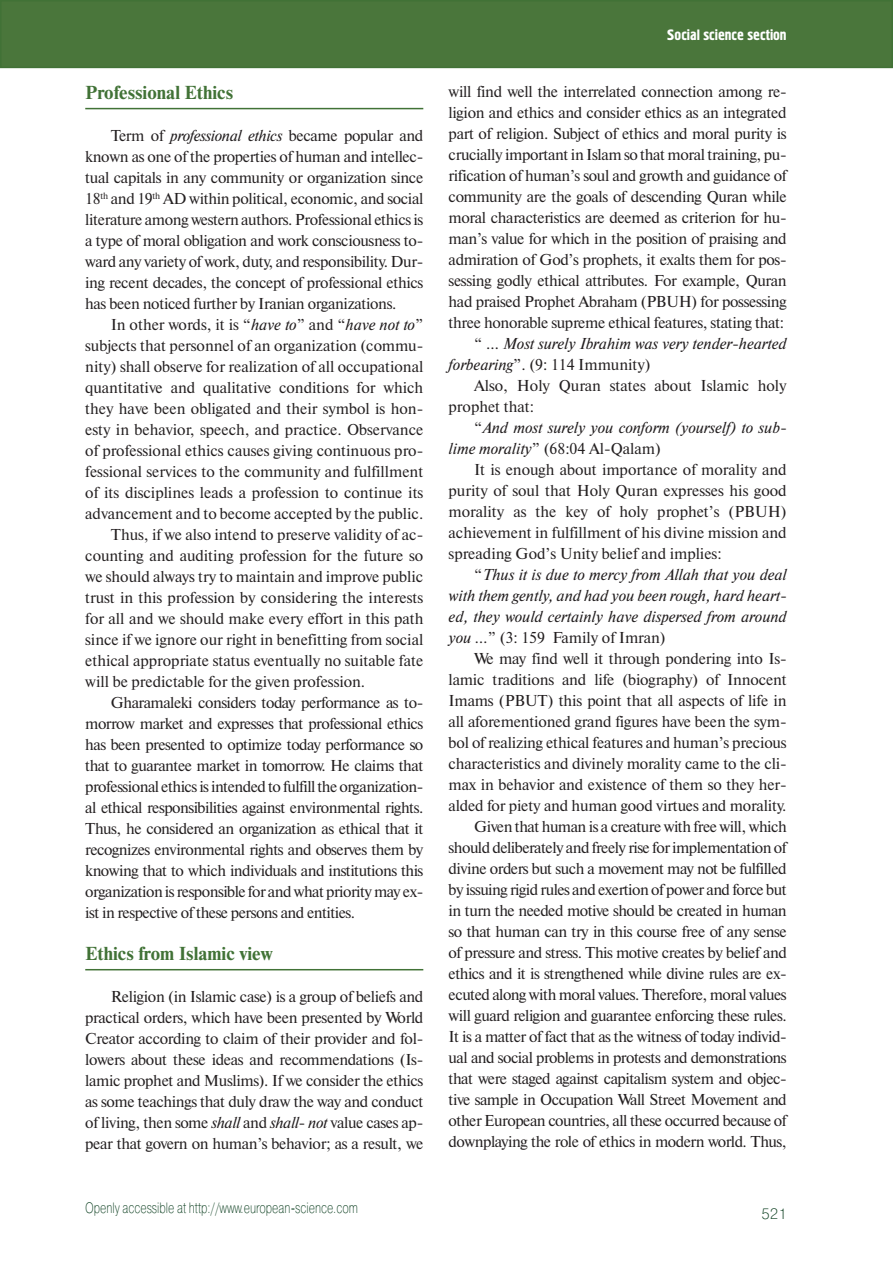
<style>
.page{position:relative;width:893px;height:1263px;background:#fff}
.page>*{position:absolute;margin:0;border:0;box-sizing:border-box;transform-origin:0 0}
.Заголовок{font:700 18.75px "Newton C";color:#417236}
.Текст_статьи{font:15.75px/21px "Newton C";letter-spacing:-.02em;color:#231f20;text-align:justify}
.Текст_статьи-2{font:italic 15.75px/21px "Newton C";color:#231f20}
.Текст_статьи-3{font:15.75px/21px "Newton C";color:#231f20}
.t1{font:15px "Pragmatica Light C";color:#0b3e1f;scale:.75 1}
.t2{font:15px "Hermes C";color:#fff}
.t3{font:15px "Pragmatica Light C";color:#0b3e1f}
.s1{font-style:italic}
.s2{font-style:normal}
</style>
<div class="page">
<div style="left:1px;top:1px;width:891px;height:66px;background:#4a763b"></div>
<div style="left:0;top:0;width:893px;height:68px;border:2px solid #417236"></div>
<hr style="left:85px;top:108px;width:338px;height:1px;background:#417236">
<hr style="left:85px;top:969px;width:338px;height:1px;background:#417236">
<p class="Заголовок" style="left:85px;top:82px;width:149px">Professional Ethics</p>
<p class="Текст_статьи" style="left:85px;top:126px;width:340px;text-indent:26px">Term of <span class="s1">professional ethics</span> became popular and known as one of the properties of human and intellec&shy;tual capitals in any community or organization since 18<sup>th</sup> and 19<sup>th</sup> AD within political, economic, and social literature among western authors. Professional ethics is a type of moral obligation and work consciousness to&shy;ward any variety of work, duty, and responsibility. Dur&shy;ing recent decades, the concept of professional ethics has been noticed further by Iranian organizations.</p>
<p class="Текст_статьи" style="left:85px;top:315px;width:340px;text-indent:26px">In other words, it is “<span class="s1">have to</span>” and “<span class="s1">have not to</span>” subjects that personnel of an organization (commu&shy;nity) shall observe for realization of all occupational quantitative and qualitative conditions for which they have been obligated and their symbol is hon&shy;esty in behavior, speech, and practice. Observance of professional ethics causes giving continuous pro&shy;fessional services to the community and fulfillment of its disciplines leads a profession to continue its advancement and to become accepted by the public.</p>
<p class="Текст_статьи" style="left:85px;top:525px;width:340px;text-indent:26px">Thus, if we also intend to preserve validity of ac&shy;counting and auditing profession for the future so we should always try to maintain and improve public trust in this profession by considering the interests for all and we should make every effort in this path since if we ignore our right in benefitting from social ethical appropriate status eventually no suitable fate will be predictable for the given profession.</p>
<p class="Текст_статьи" style="left:85px;top:693px;width:340px;text-indent:26px">Gharamaleki considers today performance as to&shy;morrow market and expresses that professional ethics has been presented to optimize today performance so that to guarantee market in tomorrow. He claims that professional ethics is intended to fulfill the organization&shy;al ethical responsibilities against environmental rights.<br>Thus, he considered an organization as ethical that it recognizes environmental rights and observes them by knowing that to which individuals and institutions this organization is responsible for and what priority may ex&shy;ist in respective of these persons and entities.</p>
<p class="Заголовок" style="left:85px;top:943px;width:189px">Ethics from Islamic view</p>
<p class="Текст_статьи" style="left:85px;top:987px;width:340px;text-indent:26px">Religion (in Islamic case) is a group of beliefs and practical orders, which have been presented by World Creator according to claim of their provider and fol&shy;lowers about these ideas and recommendations (Is&shy;lamic prophet and Muslims). If we consider the ethics as some teachings that duly draw the way and conduct of living, then some <span class="s1">shall</span> and <span class="s1">shall- not</span> value cases ap&shy;pear that govern on human’s behavior; as a result, we</p>
<p class="t1" style="left:85px;top:1199px;width:365px">Openly accessible at http://www.european-science.com</p>
<p class="t2" style="left:667px;top:26px;width:121px">Social science section</p>
<p class="Текст_статьи" style="left:449px;top:81px;width:340px">will find well the interrelated connection among re&shy;ligion and ethics and consider ethics as an integrated part of religion. Subject of ethics and moral purity is crucially important in Islam so that moral training, pu&shy;rification of human’s soul and growth and guidance of community are the goals of descending Quran while moral characteristics are deemed as criterion for hu&shy;man’s value for which in the position of praising and admiration of God’s prophets, it exalts them for pos&shy;sessing godly ethical attributes. For example, Quran had praised Prophet Abraham (PBUH) for possessing three honorable supreme ethical features, stating that:</p>
<p class="Текст_статьи-2" style="left:449px;top:333px;width:340px;text-indent:26px"><span class="s2">“ …</span> Most surely Ibrahim was very tender-hearted forbearing<span class="s2">”. (9: 114 Immunity)</span></p>
<p class="Текст_статьи-3" style="left:449px;top:375px;width:340px;text-indent:26px">Also, Holy Quran states about Islamic holy prophet that:</p>
<p class="Текст_статьи-2" style="left:449px;top:417px;width:340px;text-indent:26px"><span class="s2">“</span>And most surely you conform (yourself) to sub&shy;lime morality<span class="s2">” (68:04 Al-Qalam)</span></p>
<p class="Текст_статьи" style="left:449px;top:459px;width:340px;text-indent:26px">It is enough about importance of morality and purity of soul that Holy Quran expresses his good morality as the key of holy prophet’s (PBUH) achievement in fulfillment of his divine mission and spreading God’s Unity belief and implies:</p>
<p class="Текст_статьи-2" style="left:449px;top:564px;width:340px;text-align:justify;text-indent:26px"><span class="s2">“</span>Thus it is due to mercy from Allah that you deal with them gently, and had you been rough, hard heart&shy;ed, they would certainly have dispersed from around you …<span class="s2">” (3: 159 Family of Imran)</span></p>
<p class="Текст_статьи" style="left:449px;top:648px;width:340px;text-indent:26px">We may find well it through pondering into Is&shy;lamic traditions and life (biography) of Innocent Imams (PBUT) this point that all aspects of life in all aforementioned grand figures have been the sym&shy;bol of realizing ethical features and human’s precious characteristics and divinely morality came to the cli&shy;max in behavior and existence of them so they her&shy;alded for piety and human good virtues and morality.</p>
<p class="Текст_статьи" style="left:449px;top:816px;width:340px;text-indent:26px">Given that human is a creature with free will, which should deliberately and freely rise for implementation of divine orders but such a movement may not be fulfilled by issuing rigid rules and exertion of power and force but in turn the needed motive should be created in human so that human can try in this course free of any sense of pressure and stress. This motive creates by belief and ethics and it is strengthened while divine rules are ex&shy;ecuted along with moral values. Therefore, moral values will guard religion and guarantee enforcing these rules.<br>It is a matter of fact that as the witness of today individ&shy;ual and social problems in protests and demonstrations that were staged against capitalism system and objec&shy;tive sample in Occupation Wall Street Movement and other European countries, all these occurred because of downplaying the role of ethics in modern world. Thus,</p>
<p class="t3" style="left:762px;top:1205px;width:27px">521</p>
</div>
